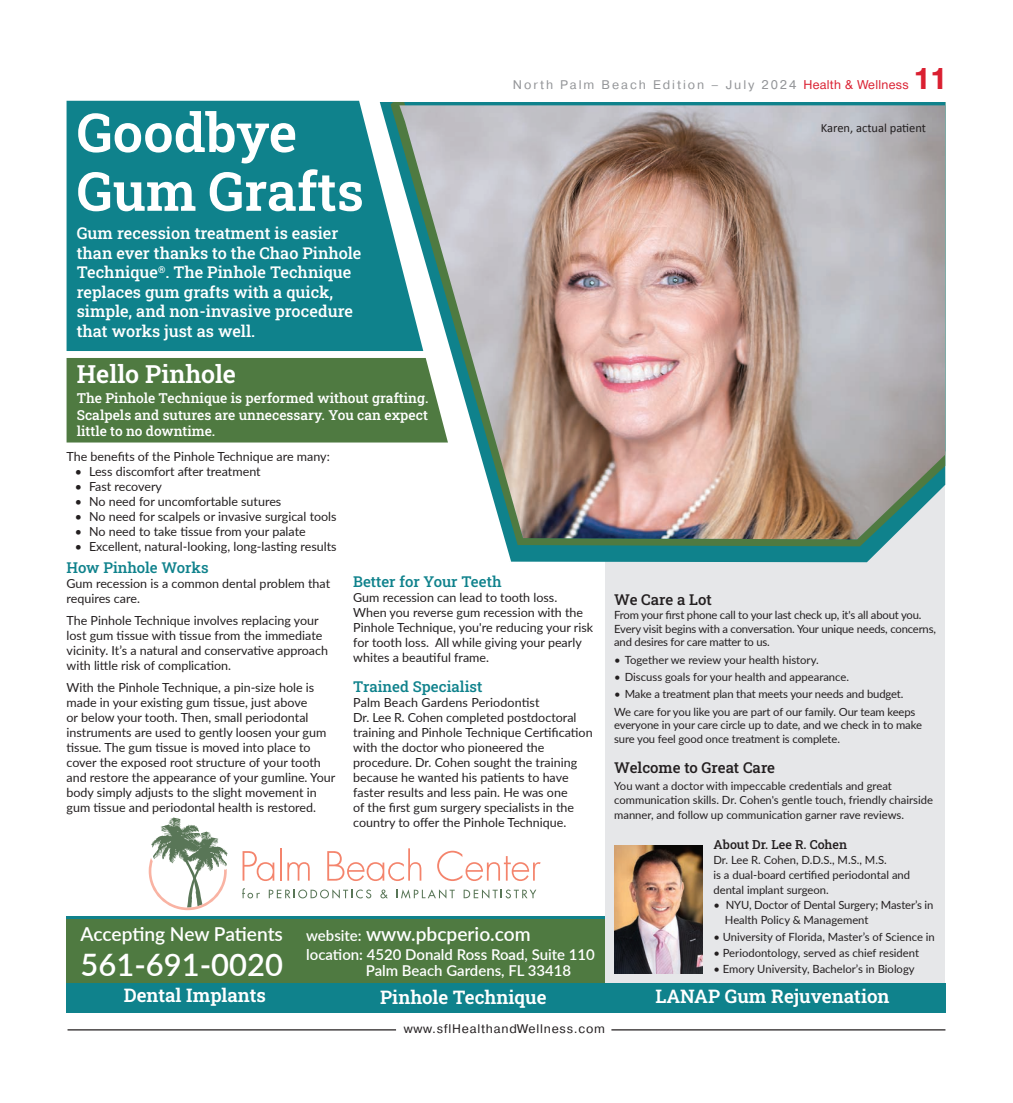
<style>
.page{position:relative;width:1013px;height:1103px;background:#fff}
.page>*{position:absolute;margin:0;border:0;box-sizing:border-box;transform-origin:0 0}
.t1{font:600 53.75px/58.8px "Roboto Slab";color:#fff}
.t2{font:600 30.88px "Lato";color:#fff}
.t3{font:700 30px "Helvetica Neue Cyr";color:#da2031}
.t4{font:600 25px "Roboto Slab";color:#fff}
.t5{font:600 19.12px "Lato";color:#fff}
.t6{font:600 18.75px "Roboto Slab";color:#fff}
.t7{font:500 16.25px/19.5px "Roboto Slab";color:#fff}
.t8{font:600 15px/16.1px "Lato";color:#fff}
.t9{font:500 15px "Roboto Slab";color:#0f828c}
.t10{font:500 15px "Roboto Slab";color:#231f20}
.t11{font:500 13.75px/16.5px "Roboto Slab";color:#fff;text-align:justify}
.t12{font:12.5px/15px "Lato";color:#231f20}
.t13{font:12.5px "Pragmatica";letter-spacing:.16em;color:#939598}
.t14{font:12.5px "Pragmatica";letter-spacing:.06em;color:#231f20}
.t15{font:12.5px "Calibri";color:#231f20}
.t16{font:500 12.5px "Roboto Slab";color:#231f20}
.t17{font:11.25px/13.8px "Lato";letter-spacing:-.01em;color:#231f20}
.s1{font-family:"Helvetica Neue Cyr";color:#da2031}
.s2{font-size:15px}
</style>
<div class="page">
<hr style="left:68px;top:1029px;width:328px;height:1px;background:#231f20">
<hr style="left:611px;top:1029px;width:334px;height:1px;background:#231f20">
<div style="left:605px;top:446px;width:339px;height:537px;background:#e6e7e9"></div>
<svg style="left:375px;top:442px;width:570px;height:120px"></svg>
<img style="left:399px;top:105px;width:546px;height:434px">
<svg style="left:67px;top:101px;width:356px;height:250px;background:#1d8891"></svg>
<div style="left:67px;top:358px;width:381px;height:84px;background:#4f7a41"></div>
<div style="left:67px;top:918px;width:538px;height:66px;background:#4f7a41"></div>
<hr style="left:67px;top:916px;width:538px;height:3px;background:#0f828c">
<div style="left:67px;top:983px;width:878px;height:29px;background:#0f828c"></div>
<svg style="left:242px;top:851px;width:32px;height:30px"></svg>
<hr style="left:280px;top:848px;width:2px;height:32px;background:#f4846c">
<svg style="left:287px;top:862px;width:23px;height:18px"></svg>
<svg style="left:327px;top:848px;width:94px;height:33px"></svg>
<svg style="left:437px;top:850px;width:103px;height:31px"></svg>
<svg style="left:242px;top:888px;width:18px;height:10px"></svg>
<svg style="left:269px;top:889px;width:102px;height:9px"></svg>
<svg style="left:380px;top:889px;width:8px;height:9px"></svg>
<svg style="left:396px;top:889px;width:59px;height:9px"></svg>
<svg style="left:463px;top:889px;width:73px;height:9px"></svg>
<svg style="left:149px;top:817px;width:79px;height:93px"></svg>
<img style="left:614px;top:845px;width:88px;height:128px">
<div style="left:365px;top:68px;width:582px;height:34px;background:#fff"></div>
<p class="t13" style="left:513px;top:77px;width:397px">North Palm Beach Edition – July 2024 <span class="s1">Health &amp; Wellness</span></p>
<h3 class="t3" style="left:913px;top:62px;width:35px">11</h3>
<p class="t13" style="left:507px;top:77px;width:248px">North Palm Beach Edition – June</p>
<h1 class="t1" style="left:77px;top:102px;width:288px">Goodbye<br>Gum Grafts</h1>
<h3 class="t7" style="left:77px;top:223px;width:286px">Gum recession treatment is easier than ever thanks to the Chao Pinhole Technique<sup>®</sup>. The Pinhole Technique replaces gum grafts with a quick, simple, and non-invasive procedure that works just as well.</h3>
<h3 class="t4" style="left:77px;top:357px;width:161px">Hello Pinhole</h3>
<p class="t11" style="left:77px;top:389px;width:353px">The Pinhole Technique is performed without grafting.<br>Scalpels and sutures are unnecessary. You can expect little to no downtime.</p>
<p class="t12" style="left:67px;top:448px;width:265px">The benefits of the Pinhole Technique are many:</p>
<p class="t12" style="left:75px;top:463px;width:187px">• Less discomfort after treatment</p>
<p class="t12" style="left:75px;top:478px;width:89px">• Fast recovery</p>
<p class="t12" style="left:75px;top:493px;width:208px">• No need for uncomfortable sutures</p>
<p class="t12" style="left:75px;top:508px;width:263px">• No need for scalpels or invasive surgical tools</p>
<p class="t12" style="left:75px;top:523px;width:232px">• No need to take tissue from your palate</p>
<p class="t12" style="left:75px;top:538px;width:263px">• Excellent, natural-looking, long-lasting results</p>
<p class="t9" style="left:67px;top:557px;width:143px">How Pinhole Works</p>
<p class="t12" style="left:67px;top:575px;width:265px">Gum recession is a common dental problem that requires care.</p>
<p class="t12" style="left:67px;top:612px;width:263px">The Pinhole Technique involves replacing your lost gum tissue with tissue from the immediate vicinity. It’s a natural and conservative approach with little risk of complication.</p>
<p class="t12" style="left:67px;top:680px;width:270px">With the Pinhole Technique, a pin-size hole is made in your existing gum tissue, just above<br>or below your tooth. Then, small periodontal instruments are used to gently loosen your gum tissue. The gum tissue is moved into place to cover the exposed root structure of your tooth and restore the appearance of your gumline. Your body simply adjusts to the slight movement in gum tissue and periodontal health is restored.</p>
<p class="t9" style="left:353px;top:571px;width:150px">Better for Your Teeth</p>
<p class="t12" style="left:353px;top:589px;width:241px">Gum recession can lead to tooth loss.<br>When you reverse gum recession with the Pinhole Technique, you're reducing your risk for tooth loss. All while giving your pearly whites a beautiful frame.</p>
<p class="t9" style="left:353px;top:676px;width:131px">Trained Specialist</p>
<p class="t12" style="left:353px;top:694px;width:241px">Palm Beach Gardens Periodontist<br>Dr. Lee R. Cohen completed postdoctoral training and Pinhole Technique Certification with the doctor who pioneered the procedure. Dr. Cohen sought the training because he wanted his patients to have faster results and less pain. He was one<br>of the first gum surgery specialists in the country to offer the Pinhole Technique.</p>
<h3 class="t5" style="left:81px;top:920px;width:204px">Accepting New Patients</h3>
<h2 class="t2" style="left:81px;top:942px;width:204px">561-691-0020</h2>
<h3 class="t5" style="left:306px;top:920px;width:226px"><span class="s2">website:</span> www.pbcperio.com</h3>
<p class="t8" style="left:366px;top:945px;width:231px;text-indent:-60px">location: 4520 Donald Ross Road, Suite 110<br>Palm Beach Gardens, FL 33418</p>
<p class="t15" style="left:821px;top:120px;width:107px">Karen, actual patient</p>
<p class="t10" style="left:614px;top:589px;width:99px">We Care a Lot</p>
<p class="t17" style="left:614px;top:607px;width:323px">From your first phone call to your last check up, it's all about you.<br>Every visit begins with a conversation. Your unique needs, concerns, and desires for care matter to us.</p>
<p class="t17" style="left:614px;top:652px;width:206px">• Together we review your health history.</p>
<p class="t17" style="left:614px;top:669px;width:236px">• Discuss goals for your health and appearance.</p>
<p class="t17" style="left:614px;top:685px;width:303px;line-height:17.2px">• Make a treatment plan that meets your needs and budget.<br>We care for you like you are part of our family. Our team keeps</p>
<p class="t17" style="left:614px;top:718px;width:309px">everyone in your care circle up to date, and we check in to make sure you feel good once treatment is complete.</p>
<p class="t10" style="left:614px;top:757px;width:162px">Welcome to Great Care</p>
<p class="t17" style="left:614px;top:779px;width:320px">You want a doctor with impeccable credentials and great communication skills. Dr. Cohen's gentle touch, friendly chairside</p>
<p class="t17" style="left:614px;top:807px;width:291px">manner, and follow up communication garner rave reviews.</p>
<p class="t16" style="left:713px;top:836px;width:135px">About Dr. Lee R. Cohen</p>
<p class="t17" style="left:713px;top:852px;width:198px;line-height:15px">Dr. Lee R. Cohen, D.D.S., M.S., M.S.<br>is a dual-board certified periodontal and dental implant surgeon.</p>
<p class="t17" style="left:725px;top:897px;width:210px;line-height:15px;text-indent:-12px">• NYU, Doctor of Dental Surgery; Master’s in<br>Health Policy &amp; Management</p>
<p class="t17" style="left:713px;top:929px;width:223px">• University of Florida, Master’s of Science in</p>
<p class="t17" style="left:713px;top:945px;width:207px">• Periodontology, served as chief resident</p>
<p class="t17" style="left:713px;top:961px;width:203px">• Emory University, Bachelor’s in Biology</p>
<h3 class="t6" style="left:124px;top:982px;width:143px">Dental Implants</h3>
<h3 class="t6" style="left:380px;top:984px;width:168px">Pinhole Technique</h3>
<h3 class="t6" style="left:655px;top:983px;width:236px">LANAP Gum Rejuvenation</h3>
<p class="t14" style="left:403px;top:1021px;width:203px">www.sflHealthandWellness.com</p>
</div>
